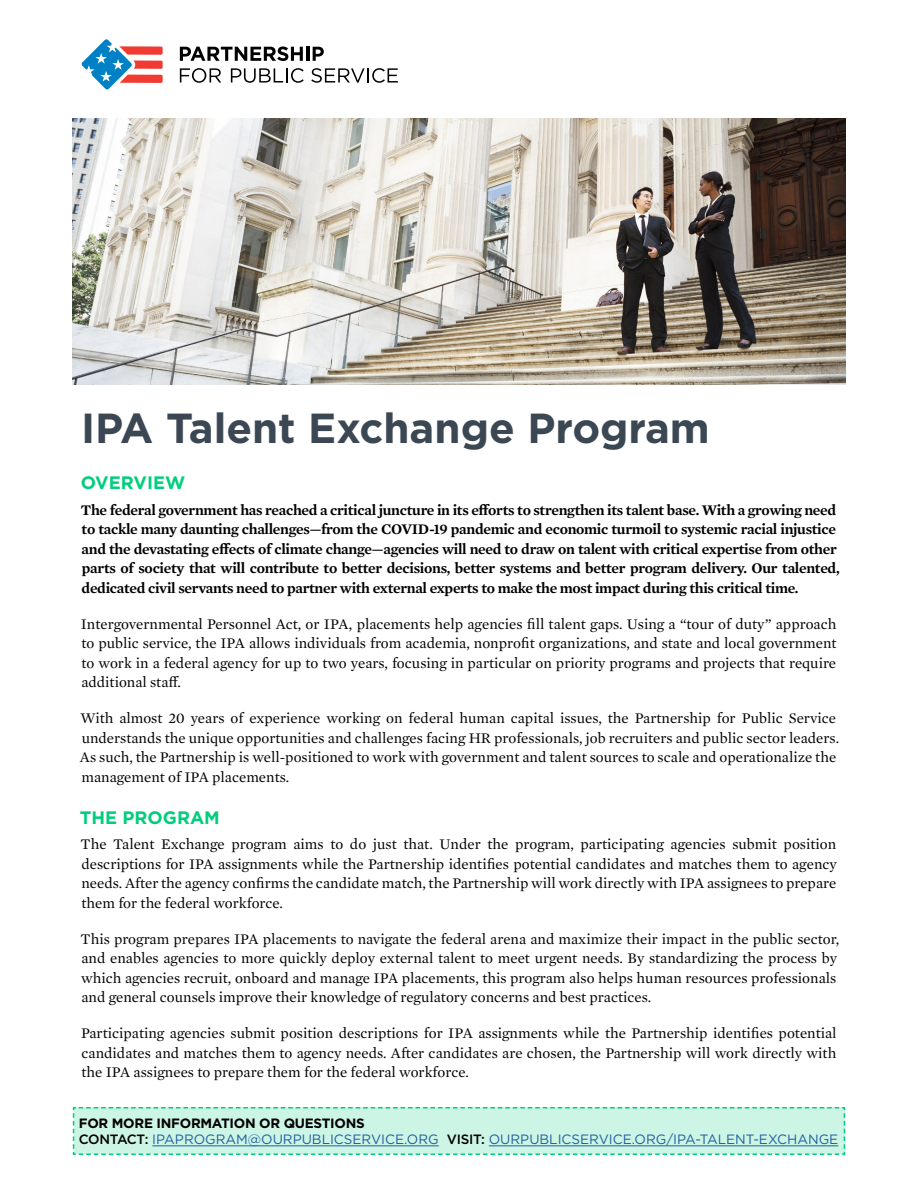
<style>
.page{position:relative;width:918px;height:1188px;background:#fff}
.page>*{position:absolute;margin:0;border:0;box-sizing:border-box;transform-origin:0 0}
.t1{font:700 42px "Gotham";color:#3b4752}
.t2{font:700 18px "Gotham";color:#00ce7c}
.t3{font:15px/19.5px "Mercury Text G1";color:#000;text-align:justify}
.t4{font:600 15px/19.5px "Mercury Text G1";letter-spacing:-.02em;color:#000}
.t5{font:13.5px/16.2px "Gotham";color:#215e9e}
.s1{font-weight:700;color:#000}
.s2{font-weight:500;color:#000}
</style>
<div class="page">
<img style="left:73px;top:118px;width:772px;height:267px">
<svg style="left:180px;top:47px;width:123px;height:14px"></svg>
<hr style="left:306px;top:47px;width:3px;height:14px;background:#000">
<svg style="left:313px;top:47px;width:11px;height:14px"></svg>
<svg style="left:180px;top:68px;width:41px;height:15px"></svg>
<svg style="left:231px;top:68px;width:73px;height:15px"></svg>
<svg style="left:311px;top:68px;width:87px;height:15px"></svg>
<svg style="left:81px;top:39px;width:82px;height:51px"></svg>
<svg style="left:72px;top:1107px;width:774px;height:48px;background:#c2f1e0"></svg>
<h1 class="t1" style="left:81px;top:401px;width:630px">IPA Talent Exchange Program</h1>
<p class="t2" style="left:81px;top:471px;width:106px">OVERVIEW</p>
<p class="t4" style="left:81px;top:499px;width:760px">The federal government has reached a critical juncture in its efforts to strengthen its talent base. With a growing need to tackle many daunting challenges—from the COVID-19 pandemic and economic turmoil to systemic racial injustice and the devastating effects of climate change—agencies will need to draw on talent with critical expertise from other parts of society that will contribute to better decisions, better systems and better program delivery. Our talented, dedicated civil servants need to partner with external experts to make the most impact during this critical time.</p>
<p class="t3" style="left:81px;top:613px;width:757px">Intergovernmental Personnel Act, or IPA, placements help agencies fill talent gaps. Using a “tour of duty” approach to public service, the IPA allows individuals from academia, nonprofit organizations, and state and local government to work in a federal agency for up to two years, focusing in particular on priority programs and projects that require additional staff.</p>
<p class="t3" style="left:80px;top:707px;width:761px;text-align:left">With almost 20 years of experience working on federal human capital issues, the Partnership for Public Service understands the unique opportunities and challenges facing HR professionals, job recruiters and public sector leaders.<br>As such, the Partnership is well-positioned to work with government and talent sources to scale and operationalize the management of IPA placements.</p>
<p class="t2" style="left:80px;top:805px;width:142px">THE PROGRAM</p>
<p class="t3" style="left:81px;top:833px;width:758px">The Talent Exchange program aims to do just that. Under the program, participating agencies submit position descriptions for IPA assignments while the Partnership identifies potential candidates and matches them to agency needs. After the agency confirms the candidate match, the Partnership will work directly with IPA assignees to prepare them for the federal workforce.</p>
<p class="t3" style="left:81px;top:928px;width:760px;text-align:left">This program prepares IPA placements to navigate the federal arena and maximize their impact in the public sector, and enables agencies to more quickly deploy external talent to meet urgent needs. By standardizing the process by which agencies recruit, onboard and manage IPA placements, this program also helps human resources professionals and general counsels improve their knowledge of regulatory concerns and best practices.</p>
<p class="t3" style="left:81px;top:1022px;width:757px">Participating agencies submit position descriptions for IPA assignments while the Partnership identifies potential candidates and matches them to agency needs. After candidates are chosen, the Partnership will work directly with the IPA assignees to prepare them for the federal workforce.</p>
<p class="t5" style="left:79px;top:1115px;width:761px"><span class="s1">FOR MORE INFORMATION OR QUESTIONS<br></span><span class="s2">CONTACT:</span> IPAPROGRAM@OURPUBLICSERVICE.ORG <span class="s2">VISIT:</span> OURPUBLICSERVICE.ORG/IPA-TALENT-EXCHANGE</p>
</div>
